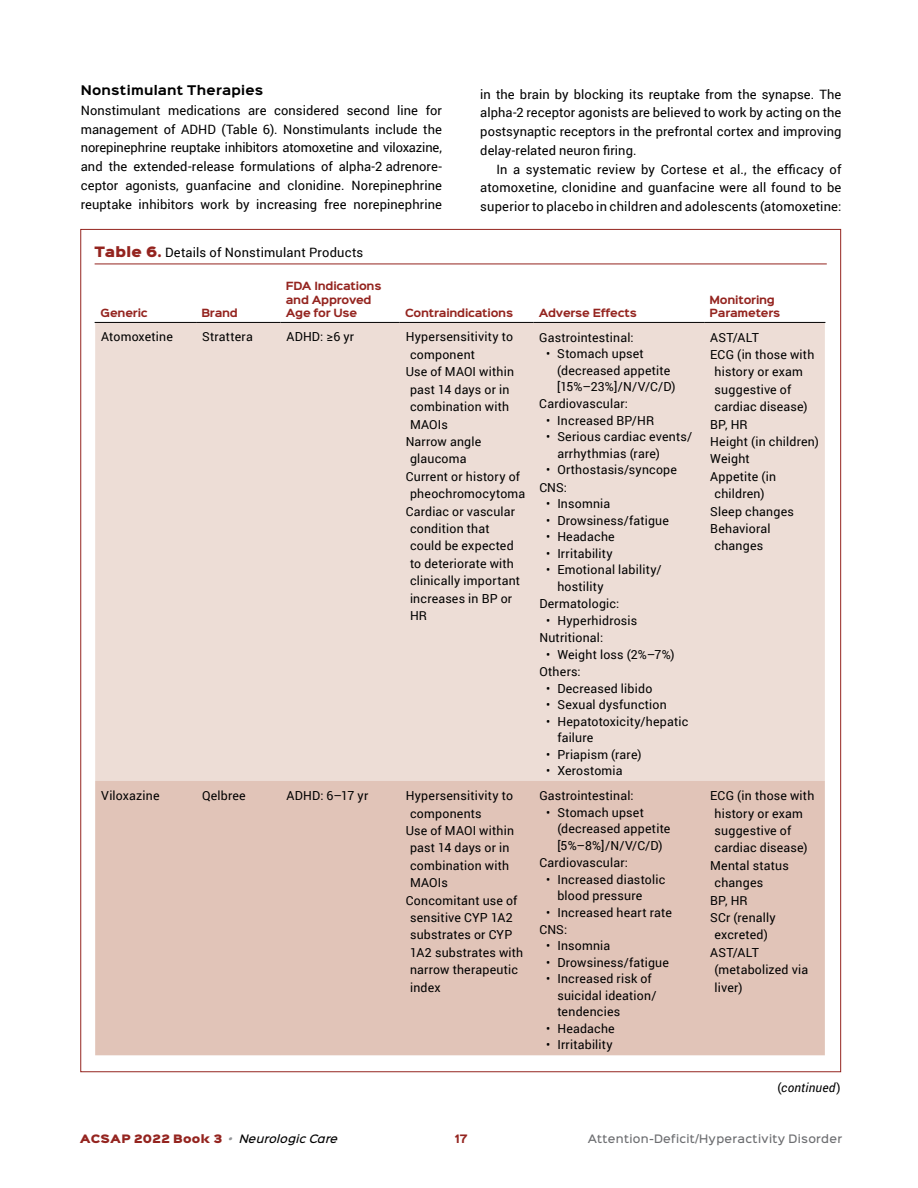
<style>
.page{position:relative;width:918px;height:1188px;background:#fff}
.page>*{position:absolute;margin:0;border:0;box-sizing:border-box;transform-origin:0 0}
.t1{font:12.9px/18.8px "Roboto";letter-spacing:.01em;color:#000;text-align:justify}
.t2{font:12.45px/16.5px "Roboto";letter-spacing:.015em;color:#000}
.t3{font:italic 12.45px "Roboto";letter-spacing:.02em;color:#000}
.t4{font:700 12px "Sinkin Sans 700";letter-spacing:.025em;color:#000}
.t5{font:500 10.5px "Sinkin Sans 500";letter-spacing:.025em;color:#6d6e71}
.t6{font:10.5px "Sinkin Sans 900 X Black";letter-spacing:.03em;color:#94241f}
.t7{font:700 10.5px "Sinkin Sans 700";color:#94241f}
.t8{font:700 10.2px/13.5px "Sinkin Sans 700";letter-spacing:-.02em;color:#94241f}
.s1{font-family:"Sinkin Sans 900 X Black";color:#94241f}
.s2{font-style:normal}
.s3{font-family:"Sinkin Sans 500";font-weight:500;font-style:italic;color:#939598}
.s4{font-family:"Sinkin Sans 500";font-weight:500;font-style:italic;color:#000}
</style>
<div class="page">
<hr style="left:95px;top:264px;width:732px;height:1px;background:#94241f">
<div style="left:95px;top:323px;width:730px;height:458px;background:#edddd6"></div>
<div style="left:95px;top:781px;width:730px;height:274px;background:#e1c4b8"></div>
<hr style="left:95px;top:322px;width:101px;height:1px;background:#000">
<hr style="left:196px;top:322px;width:84px;height:1px;background:#000">
<hr style="left:280px;top:322px;width:120px;height:1px;background:#000">
<hr style="left:400px;top:322px;width:133px;height:1px;background:#000">
<hr style="left:533px;top:322px;width:171px;height:1px;background:#000">
<hr style="left:704px;top:322px;width:121px;height:1px;background:#000">
<p class="t4" style="left:81px;top:84px;width:184px">Nonstimulant Therapies</p>
<p class="t1" style="left:81px;top:100px;width:363px">Nonstimulant medications are considered second line for management of ADHD (Table 6). Nonstimulants include the norepinephrine reuptake inhibitors atomoxetine and viloxazine, and the extended-release formulations of alpha-2 adrenore&shy;ceptor agonists, guanfacine and clonidine. Norepinephrine reuptake inhibitors work by increasing free norepinephrine</p>
<p class="t1" style="left:95px;top:242px;width:270px"><span class="s1">Table 6.</span> Details of Nonstimulant Products</p>
<p class="t1" style="left:480px;top:84px;width:363px">in the brain by blocking its reuptake from the synapse. The alpha-2 receptor agonists are believed to work by acting on the postsynaptic receptors in the prefrontal cortex and improving delay-related neuron firing.</p>
<p class="t1" style="left:480px;top:159px;width:363px;text-indent:16px">In a systematic review by Cortese et al., the efficacy of atomoxetine, clonidine and guanfacine were all found to be superior to placebo in children and adolescents (atomoxetine:</p>
<p class="t8" style="left:101px;top:307px;width:49px">Generic</p>
<p class="t8" style="left:201px;top:307px;width:38px">Brand</p>
<p class="t8" style="left:286px;top:280px;width:97px">FDA Indications and Approved<br>Age for Use</p>
<p class="t8" style="left:405px;top:307px;width:110px">Contraindications</p>
<p class="t8" style="left:539px;top:307px;width:100px">Adverse Effects</p>
<p class="t2" style="left:101px;top:328px;width:73px">Atomoxetine</p>
<p class="t2" style="left:202px;top:328px;width:52px">Strattera</p>
<p class="t2" style="left:286px;top:328px;width:69px">ADHD: ≥6 yr</p>
<p class="t2" style="left:406px;top:328px;width:109px">Hypersensitivity to</p>
<p class="t2" style="left:410px;top:346px;width:67px">component</p>
<p class="t2" style="left:406px;top:363px;width:110px">Use of MAOI within</p>
<p class="t2" style="left:410px;top:381px;width:101px">past 14 days or in</p>
<p class="t2" style="left:410px;top:398px;width:101px">combination with</p>
<p class="t2" style="left:410px;top:415px;width:39px">MAOIs</p>
<p class="t2" style="left:406px;top:433px;width:77px">Narrow angle</p>
<p class="t2" style="left:410px;top:450px;width:58px">glaucoma</p>
<p class="t2" style="left:406px;top:468px;width:116px">Current or history of</p>
<p class="t2" style="left:410px;top:485px;width:117px">pheochromocytoma</p>
<p class="t2" style="left:406px;top:502px;width:111px">Cardiac or vascular</p>
<p class="t2" style="left:410px;top:520px;width:81px">condition that</p>
<p class="t2" style="left:410px;top:537px;width:105px">could be expected</p>
<p class="t2" style="left:410px;top:555px;width:105px">to deteriorate with</p>
<p class="t2" style="left:410px;top:572px;width:112px">clinically important</p>
<p class="t2" style="left:410px;top:589px;width:104px">increases in BP or</p>
<p class="t2" style="left:410px;top:607px;width:19px">HR</p>
<p class="t2" style="left:101px;top:787px;width:60px">Viloxazine</p>
<p class="t2" style="left:202px;top:787px;width:45px">Qelbree</p>
<p class="t2" style="left:287px;top:787px;width:83px">ADHD: 6–17 yr</p>
<p class="t2" style="left:406px;top:787px;width:109px">Hypersensitivity to</p>
<p class="t2" style="left:410px;top:804px;width:73px">components</p>
<p class="t2" style="left:406px;top:822px;width:110px">Use of MAOI within</p>
<p class="t2" style="left:410px;top:839px;width:101px">past 14 days or in</p>
<p class="t2" style="left:410px;top:857px;width:101px">combination with</p>
<p class="t2" style="left:410px;top:874px;width:39px">MAOIs</p>
<p class="t2" style="left:406px;top:891px;width:113px">Concomitant use of</p>
<p class="t2" style="left:410px;top:909px;width:104px">sensitive CYP 1A2</p>
<p class="t2" style="left:410px;top:926px;width:104px">substrates or CYP</p>
<p class="t2" style="left:410px;top:944px;width:115px">1A2 substrates with</p>
<p class="t2" style="left:410px;top:961px;width:110px">narrow therapeutic</p>
<p class="t2" style="left:410px;top:978px;width:32px">index</p>
<p class="t2" style="left:539px;top:328px;width:96px">Gastrointestinal:</p>
<p class="t2" style="left:546px;top:345px;width:99px">• Stomach upset</p>
<p class="t2" style="left:557px;top:361px;width:115px">(decreased appetite</p>
<p class="t2" style="left:557px;top:378px;width:120px">[15%–23%]/N/V/C/D)</p>
<p class="t2" style="left:539px;top:395px;width:90px">Cardiovascular:</p>
<p class="t2" style="left:546px;top:412px;width:110px">• Increased BP/HR</p>
<p class="t2" style="left:557px;top:428px;width:136px;text-indent:-11px">• Serious cardiac events/ arrhythmias (rare)</p>
<p class="t2" style="left:539px;top:461px;width:139px;line-height:17.4px;text-indent:7px">• Orthostasis/syncope<br>CNS:</p>
<p class="t2" style="left:546px;top:495px;width:66px">• Insomnia</p>
<p class="t2" style="left:546px;top:512px;width:124px">• Drowsiness/fatigue</p>
<p class="t2" style="left:546px;top:528px;width:70px">• Headache</p>
<p class="t2" style="left:546px;top:545px;width:68px">• Irritability</p>
<p class="t2" style="left:546px;top:561px;width:117px">• Emotional lability/</p>
<p class="t2" style="left:557px;top:578px;width:48px">hostility</p>
<p class="t2" style="left:539px;top:595px;width:82px">Dermatologic:</p>
<p class="t2" style="left:539px;top:611px;width:99px;line-height:17.4px;text-indent:7px">• Hyperhidrosis<br>Nutritional:</p>
<p class="t2" style="left:539px;top:645px;width:137px;line-height:17.4px;text-indent:7px">• Weight loss (2%–7%)<br>Others:</p>
<p class="t2" style="left:546px;top:679px;width:108px">• Decreased libido</p>
<p class="t2" style="left:546px;top:696px;width:122px">• Sexual dysfunction</p>
<p class="t2" style="left:557px;top:712px;width:132px;text-indent:-11px">• Hepatotoxicity/hepatic failure</p>
<p class="t2" style="left:546px;top:745px;width:97px">• Priapism (rare)</p>
<p class="t2" style="left:546px;top:762px;width:78px">• Xerostomia</p>
<p class="t2" style="left:539px;top:787px;width:96px">Gastrointestinal:</p>
<p class="t2" style="left:546px;top:804px;width:99px">• Stomach upset</p>
<p class="t2" style="left:557px;top:820px;width:115px">(decreased appetite</p>
<p class="t2" style="left:557px;top:837px;width:107px">[5%–8%]/N/V/C/D)</p>
<p class="t2" style="left:539px;top:854px;width:90px">Cardiovascular:</p>
<p class="t2" style="left:557px;top:870px;width:109px;text-indent:-11px">• Increased diastolic blood pressure</p>
<p class="t2" style="left:539px;top:903px;width:134px;line-height:17.4px;text-indent:7px">• Increased heart rate<br>CNS:</p>
<p class="t2" style="left:546px;top:937px;width:66px">• Insomnia</p>
<p class="t2" style="left:546px;top:954px;width:124px">• Drowsiness/fatigue</p>
<p class="t2" style="left:557px;top:970px;width:101px;text-indent:-11px">• Increased risk of suicidal ideation/ tendencies</p>
<p class="t2" style="left:546px;top:1020px;width:70px">• Headache</p>
<p class="t2" style="left:546px;top:1036px;width:68px">• Irritability</p>
<p class="t8" style="left:710px;top:293px;width:72px">Monitoring<br>Parameters</p>
<p class="t2" style="left:710px;top:328px;width:50px">AST/ALT</p>
<p class="t2" style="left:710px;top:346px;width:106px">ECG (in those with</p>
<p class="t2" style="left:715px;top:363px;width:90px">history or exam</p>
<p class="t2" style="left:715px;top:381px;width:78px">suggestive of</p>
<p class="t2" style="left:715px;top:398px;width:95px">cardiac disease)</p>
<p class="t2" style="left:710px;top:415px;width:39px">BP, HR</p>
<p class="t2" style="left:710px;top:433px;width:110px">Height (in children)</p>
<p class="t2" style="left:710px;top:450px;width:41px">Weight</p>
<p class="t2" style="left:710px;top:468px;width:67px">Appetite (in</p>
<p class="t2" style="left:715px;top:485px;width:52px">children)</p>
<p class="t2" style="left:710px;top:502px;width:85px">Sleep changes</p>
<p class="t2" style="left:710px;top:520px;width:62px">Behavioral</p>
<p class="t2" style="left:715px;top:537px;width:50px">changes</p>
<p class="t2" style="left:710px;top:787px;width:106px">ECG (in those with</p>
<p class="t2" style="left:715px;top:804px;width:90px">history or exam</p>
<p class="t2" style="left:715px;top:822px;width:78px">suggestive of</p>
<p class="t2" style="left:715px;top:839px;width:95px">cardiac disease)</p>
<p class="t2" style="left:710px;top:857px;width:80px">Mental status</p>
<p class="t2" style="left:715px;top:874px;width:50px">changes</p>
<p class="t2" style="left:710px;top:891px;width:39px">BP, HR</p>
<p class="t2" style="left:710px;top:909px;width:67px">SCr (renally</p>
<p class="t2" style="left:715px;top:926px;width:55px">excreted)</p>
<p class="t2" style="left:710px;top:944px;width:50px">AST/ALT</p>
<p class="t2" style="left:715px;top:961px;width:95px">(metabolized via</p>
<p class="t2" style="left:715px;top:978px;width:30px">liver)</p>
<p class="t3" style="left:777px;top:1079px;width:65px"><span class="s2">(</span>continued<span class="s2">)</span></p>
<p class="t6" style="left:80px;top:1133px;width:259px">ACSAP 2022 Book 3 <span class="s3">•</span> <span class="s4">Neurologic Care</span></p>
<p class="t7" style="left:455px;top:1133px;width:14px">17</p>
<p class="t5" style="left:588px;top:1130px;width:256px">Attention-Deficit/Hyperactivity Disorder</p>
</div>
